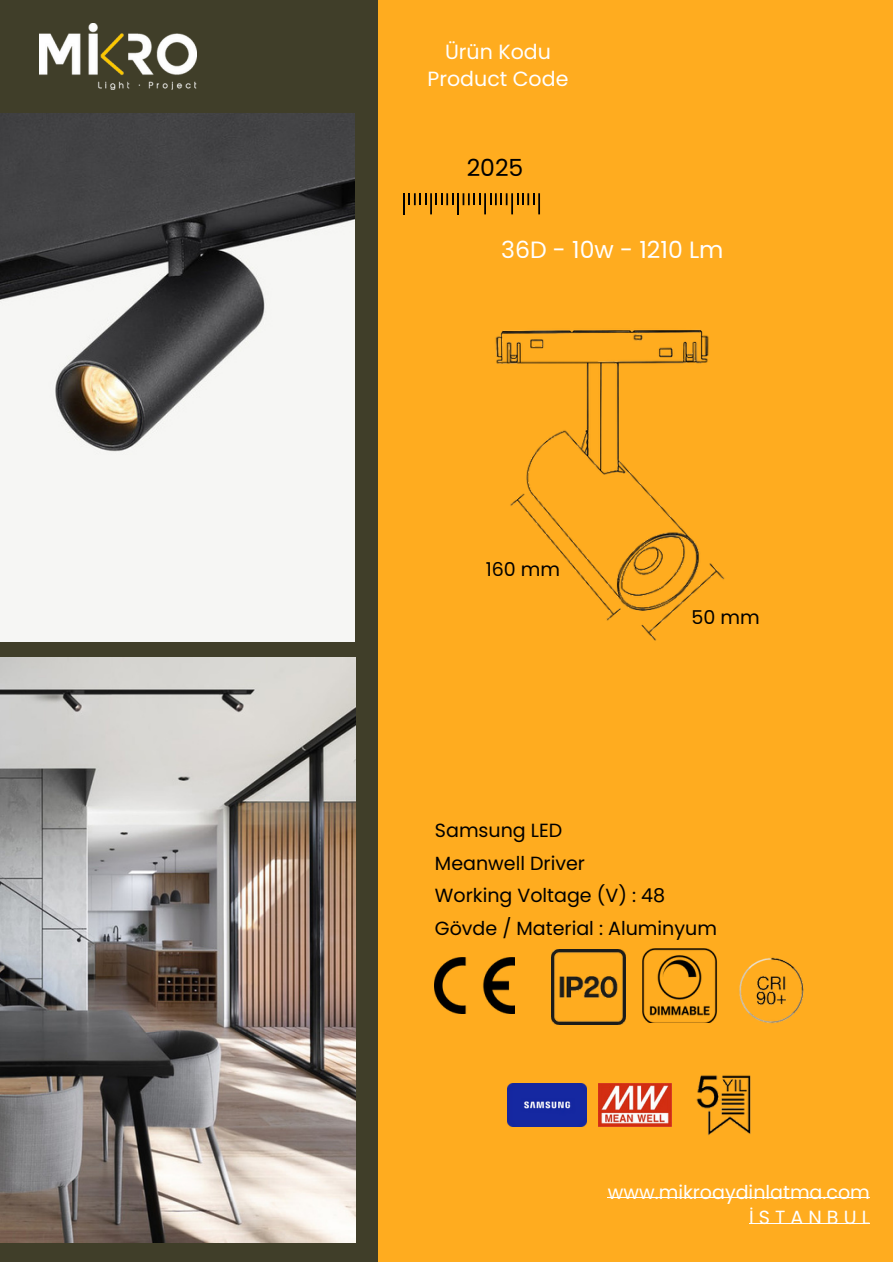
<style>
.page{position:relative;width:893px;height:1264px;background:#fff}
.page>*{position:absolute;margin:0;border:0;box-sizing:border-box;transform-origin:0 0}
.t1{font:23.55px "Poppins";color:#fff}
.t2{font:23.55px "Poppins";color:#000}
.t3{font:20.55px/27px "Poppins";color:#fff;text-align:center}
.t4{font:19.05px/32.5px "Poppins";color:#000}
.t5{font:19.05px/24.8px "Poppins";color:#fff;text-align:right}
</style>
<div class="page">
<div style="left:0;top:0;width:892px;height:1261px;background:#403e29"></div>
<div style="left:377px;top:0;width:515px;height:1261px;background:#ffac1f"></div>
<img style="left:40px;top:24px;width:156px;height:65px">
<hr style="left:403px;top:193px;width:2px;height:21px;background:#000">
<svg style="left:408px;top:193px;width:18px;height:12px"></svg>
<hr style="left:430px;top:193px;width:2px;height:21px;background:#000">
<svg style="left:435px;top:193px;width:18px;height:12px"></svg>
<hr style="left:457px;top:193px;width:2px;height:21px;background:#000">
<svg style="left:462px;top:193px;width:18px;height:12px"></svg>
<hr style="left:484px;top:193px;width:2px;height:21px;background:#000">
<svg style="left:490px;top:193px;width:17px;height:12px"></svg>
<hr style="left:511px;top:193px;width:2px;height:21px;background:#000">
<hr style="left:538px;top:193px;width:2px;height:21px;background:#000">
<svg style="left:517px;top:193px;width:17px;height:12px"></svg>
<img style="left:507px;top:1083px;width:79px;height:43px">
<img style="left:598px;top:1083px;width:73px;height:43px">
<img style="left:434px;top:957px;width:80px;height:56px">
<img style="left:551px;top:950px;width:74px;height:74px">
<img style="left:642px;top:948px;width:75px;height:74px">
<img style="left:739px;top:957px;width:65px;height:66px">
<img style="left:696px;top:1075px;width:55px;height:61px">
<img style="left:495px;top:329px;width:229px;height:312px">
<svg style="left:513px;top:531px;width:67px;height:72px"></svg>
<svg style="left:660px;top:578px;width:65px;height:63px"></svg>
<img style="left:0;top:113px;width:354px;height:528px">
<img style="left:0;top:658px;width:355px;height:584px">
<hr style="left:607px;top:1196px;width:262px;height:1px;background:#fff">
<hr style="left:749px;top:1222px;width:120px;height:1px;background:#fff">
<p class="t3" style="left:427px;top:39px;width:142px">Ürün Kodu<br>Product Code</p>
<p class="t2" style="left:466px;top:151px;width:58px">2025</p>
<p class="t1" style="left:501px;top:233px;width:224px">36D - 10w - 1210 Lm</p>
<p class="t4" style="left:485px;top:553px;width:76px">160 mm</p>
<p class="t4" style="left:691px;top:600px;width:70px">50 mm</p>
<p class="t4" style="left:435px;top:814px;width:283px">Samsung LED<br>Meanwell Driver<br>Working Voltage (V) : 48<br>Gövde / Material : Aluminyum</p>
<p class="t5" style="left:608px;top:1179px;width:263px">www.mikroaydinlatma.com<br>İSTANBUL</p>
</div>
